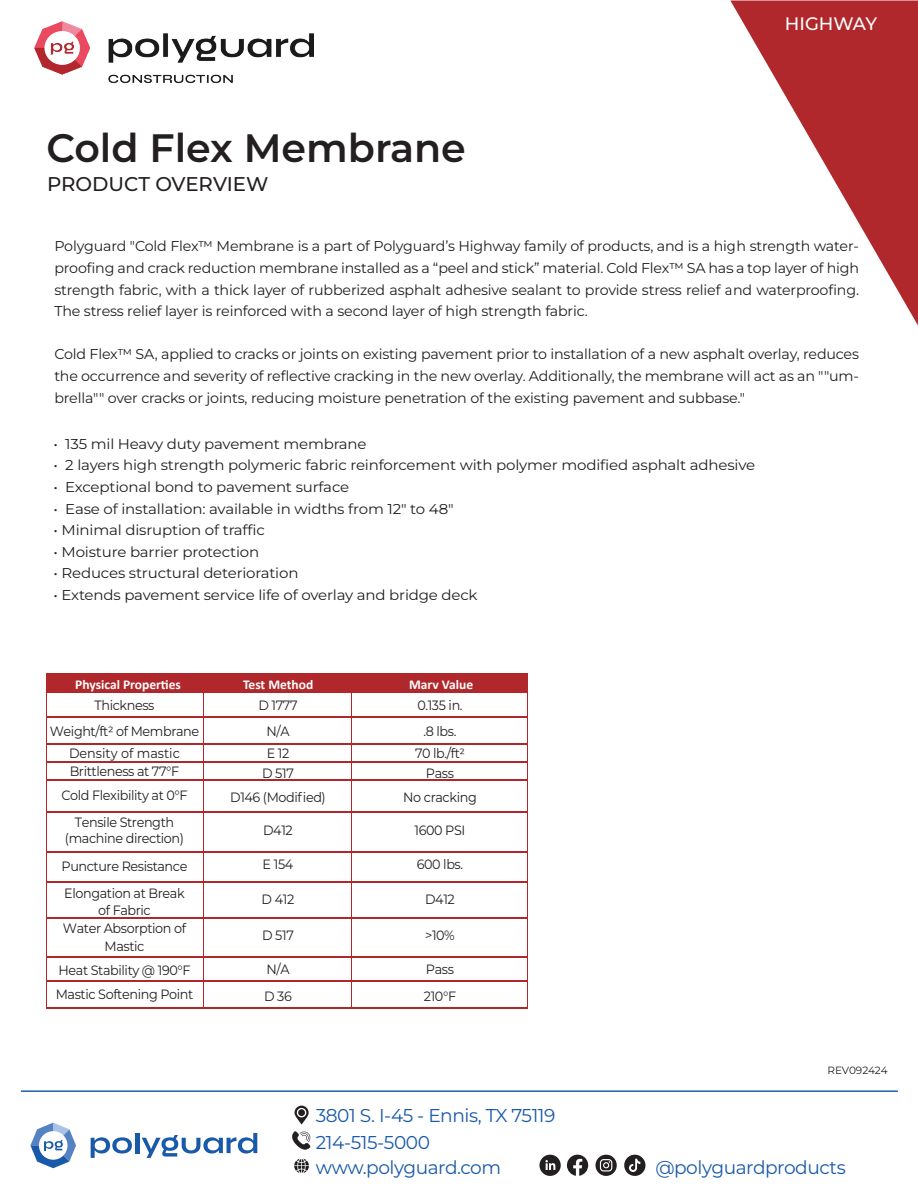
<style>
.page{position:relative;width:918px;height:1188px;background:#fff}
.page>*{position:absolute;margin:0;border:0;box-sizing:border-box;transform-origin:0 0}
.t1{font:100 39.6px "Montserrat";color:#231f20}
.t2{font:500 19.8px "Montserrat";color:#231f20}
.t3{font:18.6px/27.3px "Montserrat";letter-spacing:-.025em;color:#1959a9}
.t4{font:500 18px "Montserrat";letter-spacing:-.005em;color:#fff}
.t5{font:100 14.25px/21.6px "Montserrat";letter-spacing:-.01em;color:#231f20;text-align:justify}
.t6{font:100 14.25px "Montserrat";letter-spacing:-.01em;color:#231f20;scale:1.05 1}
.t7{font:100 13.5px/24px "Montserrat";letter-spacing:-.03em;color:#231f20;text-align:center;scale:.95 1}
.t8{font:13.5px/25.5px "Montserrat";letter-spacing:-.03em;color:#231f20;text-align:center;scale:.95 1}
.t9{font:700 13.5px "Calibri";color:#fff}
.t10{font:100 10.5px "Montserrat";letter-spacing:-.005em;color:#231f20}
</style>
<div class="page">
<svg style="left:730px;top:1px;width:188px;height:325px"></svg>
<img style="left:35px;top:22px;width:279px;height:62px">
<svg style="left:292px;top:1131px;width:19px;height:19px"></svg>
<svg style="left:294px;top:1159px;width:15px;height:14px"></svg>
<svg style="left:295px;top:1106px;width:14px;height:19px"></svg>
<svg style="left:596px;top:1155px;width:21px;height:21px"></svg>
<svg style="left:567px;top:1155px;width:21px;height:21px"></svg>
<svg style="left:539px;top:1155px;width:22px;height:21px"></svg>
<svg style="left:624px;top:1155px;width:21px;height:21px"></svg>
<hr style="left:21px;top:1090px;width:877px;height:2px;background:#1959a9">
<svg style="left:30px;top:1123px;width:46px;height:45px"></svg>
<hr style="left:135px;top:1133px;width:4px;height:20px;background:#1959a9">
<svg style="left:142px;top:1133px;width:115px;height:25px"></svg>
<svg style="left:91px;top:1137px;width:41px;height:21px"></svg>
<div style="left:46px;top:674px;width:157px;height:19px;background:#b1282c"></div>
<div style="left:202px;top:674px;width:197px;height:19px;background:#b1282c"></div>
<div style="left:392px;top:674px;width:135px;height:19px;background:#b1282c"></div>
<hr style="left:203px;top:692px;width:1px;height:317px;background:#b1282c">
<hr style="left:527px;top:674px;width:1px;height:335px;background:#b1282c">
<hr style="left:46px;top:716px;width:159px;height:2px;background:#b1282c">
<hr style="left:204px;top:716px;width:208px;height:2px;background:#b1282c">
<hr style="left:400px;top:716px;width:127px;height:2px;background:#b1282c">
<hr style="left:46px;top:692px;width:1px;height:317px;background:#b1282c">
<hr style="left:46px;top:743px;width:160px;height:2px;background:#b1282c">
<hr style="left:204px;top:743px;width:206px;height:2px;background:#b1282c">
<hr style="left:400px;top:743px;width:127px;height:2px;background:#b1282c">
<hr style="left:46px;top:761px;width:160px;height:2px;background:#b1282c">
<hr style="left:204px;top:761px;width:206px;height:2px;background:#b1282c">
<hr style="left:400px;top:761px;width:127px;height:2px;background:#b1282c">
<hr style="left:46px;top:779px;width:160px;height:2px;background:#b1282c">
<hr style="left:204px;top:779px;width:206px;height:2px;background:#b1282c">
<hr style="left:400px;top:779px;width:127px;height:2px;background:#b1282c">
<hr style="left:46px;top:811px;width:160px;height:1px;background:#b1282c">
<hr style="left:204px;top:811px;width:206px;height:1px;background:#b1282c">
<hr style="left:400px;top:811px;width:127px;height:1px;background:#b1282c">
<hr style="left:46px;top:851px;width:160px;height:2px;background:#b1282c">
<hr style="left:204px;top:851px;width:206px;height:2px;background:#b1282c">
<hr style="left:400px;top:851px;width:127px;height:2px;background:#b1282c">
<hr style="left:46px;top:917px;width:160px;height:2px;background:#b1282c">
<hr style="left:204px;top:917px;width:206px;height:2px;background:#b1282c">
<hr style="left:400px;top:917px;width:127px;height:2px;background:#b1282c">
<hr style="left:351px;top:693px;width:1px;height:316px;background:#b1282c">
<hr style="left:46px;top:881px;width:160px;height:2px;background:#b1282c">
<hr style="left:204px;top:881px;width:206px;height:2px;background:#b1282c">
<hr style="left:400px;top:881px;width:127px;height:2px;background:#b1282c">
<hr style="left:46px;top:956px;width:160px;height:2px;background:#b1282c">
<hr style="left:204px;top:956px;width:206px;height:2px;background:#b1282c">
<hr style="left:400px;top:956px;width:127px;height:2px;background:#b1282c">
<hr style="left:46px;top:980px;width:160px;height:2px;background:#b1282c">
<hr style="left:204px;top:980px;width:206px;height:2px;background:#b1282c">
<hr style="left:400px;top:980px;width:127px;height:2px;background:#b1282c">
<hr style="left:46px;top:1007px;width:160px;height:2px;background:#b1282c">
<hr style="left:204px;top:1007px;width:206px;height:2px;background:#b1282c">
<hr style="left:400px;top:1007px;width:127px;height:2px;background:#b1282c">
<h1 class="t1" style="left:46px;top:121px;width:421px">Cold Flex Membrane</h1>
<h2 class="t2" style="left:47px;top:170px;width:223px">PRODUCT OVERVIEW</h2>
<p class="t4" style="left:785px;top:11px;width:94px">HIGHWAY</p>
<p class="t5" style="left:54px;top:235px;width:806px">Polyguard "Cold Flex™ Membrane is a part of Polyguard’s Highway family of products, and is a high strength water&shy;proofing and crack reduction membrane installed as a “peel and stick” material. Cold Flex™ SA has a top layer of high strength fabric, with a thick layer of rubberized asphalt adhesive sealant to provide stress relief and waterproofing.<br>The stress relief layer is reinforced with a second layer of high strength fabric.</p>
<p class="t5" style="left:54px;top:343px;width:806px">Cold Flex™ SA, applied to cracks or joints on existing pavement prior to installation of a new asphalt overlay, reduces the occurrence and severity of reflective cracking in the new overlay. Additionally, the membrane will act as an ""um&shy;brella"" over cracks or joints, reducing moisture penetration of the existing pavement and subbase."</p>
<p class="t6" style="left:54px;top:434px;width:300px">• 135 mil Heavy duty pavement membrane</p>
<p class="t6" style="left:54px;top:456px;width:670px">• 2 layers high strength polymeric fabric reinforcement with polymer modified asphalt adhesive</p>
<p class="t6" style="left:54px;top:477px;width:283px">• Exceptional bond to pavement surface</p>
<p class="t6" style="left:54px;top:499px;width:383px">• Ease of installation: available in widths from 12" to 48"</p>
<p class="t6" style="left:54px;top:521px;width:203px">• Minimal disruption of traffic</p>
<p class="t6" style="left:54px;top:542px;width:198px">• Moisture barrier protection</p>
<p class="t6" style="left:54px;top:564px;width:235px">• Reduces structural deterioration</p>
<p class="t6" style="left:54px;top:585px;width:405px">• Extends pavement service life of overlay and bridge deck</p>
<p class="t9" style="left:75px;top:675px;width:107px">Physical Properties</p>
<p class="t7" style="left:94px;top:693px;width:65px">Thickness</p>
<p class="t7" style="left:50px;top:719px;width:159px;line-height:22.5px">Weight/ft2 of Membrane<br>Density of mastic</p>
<p class="t7" style="left:61px;top:759px;width:134px">Brittleness at 77°F<br>Cold Flexibility at 0°F</p>
<p class="t7" style="left:65px;top:814px;width:127px;line-height:16.2px">Tensile Strength (machine direction)</p>
<p class="t7" style="left:62px;top:853px;width:134px;line-height:27px;text-align:left">Puncture Resistance<br>Elongation at Break</p>
<p class="t7" style="left:63px;top:901px;width:131px;line-height:18px">of Fabric<br>Water Absorption of<br>Mastic</p>
<p class="t7" style="left:56px;top:958px;width:146px;text-align:left">Heat Stability @ 190°F<br>Mastic Softening Point</p>
<p class="t9" style="left:243px;top:675px;width:72px">Test Method</p>
<p class="t8" style="left:258px;top:692px;width:43px">D 1777<br>N/A</p>
<p class="t8" style="left:262px;top:743px;width:35px;line-height:19.5px">E 12<br>D 517</p>
<p class="t8" style="left:230px;top:784px;width:102px">D146 (Modified)</p>
<p class="t8" style="left:263px;top:817px;width:33px">D412</p>
<p class="t8" style="left:263px;top:851px;width:34px">E 154</p>
<p class="t8" style="left:262px;top:886px;width:36px">D 412</p>
<p class="t8" style="left:262px;top:922px;width:35px">D 517</p>
<p class="t8" style="left:264px;top:955px;width:31px;line-height:27px;text-align:left">N/A<br>D 36</p>
<p class="t9" style="left:409px;top:675px;width:66px">Marv Value</p>
<p class="t8" style="left:417px;top:692px;width:49px">0.135 in. .8 lbs.</p>
<p class="t8" style="left:415px;top:743px;width:54px;line-height:19.5px">70 lb./ft2<br>Pass</p>
<p class="t8" style="left:403px;top:784px;width:79px">No cracking</p>
<p class="t8" style="left:415px;top:817px;width:55px">1600 PSI</p>
<p class="t8" style="left:417px;top:851px;width:50px">600 lbs.</p>
<p class="t8" style="left:425px;top:886px;width:33px">D412</p>
<p class="t8" style="left:425px;top:922px;width:33px">&gt;10%</p>
<p class="t8" style="left:424px;top:955px;width:35px;line-height:27px;text-align:left">Pass<br>210°F</p>
<p class="t10" style="left:827px;top:1064px;width:62px">REV092424</p>
<h3 class="t3" style="left:316px;top:1101px;width:241px">3801 S. I-45 - Ennis, TX 75119<br>214-515-5000</h3>
<h3 class="t3" style="left:316px;top:1153px;width:187px">www.polyguard.com</h3>
<h3 class="t3" style="left:655px;top:1153px;width:192px">@polyguardproducts</h3>
</div>
